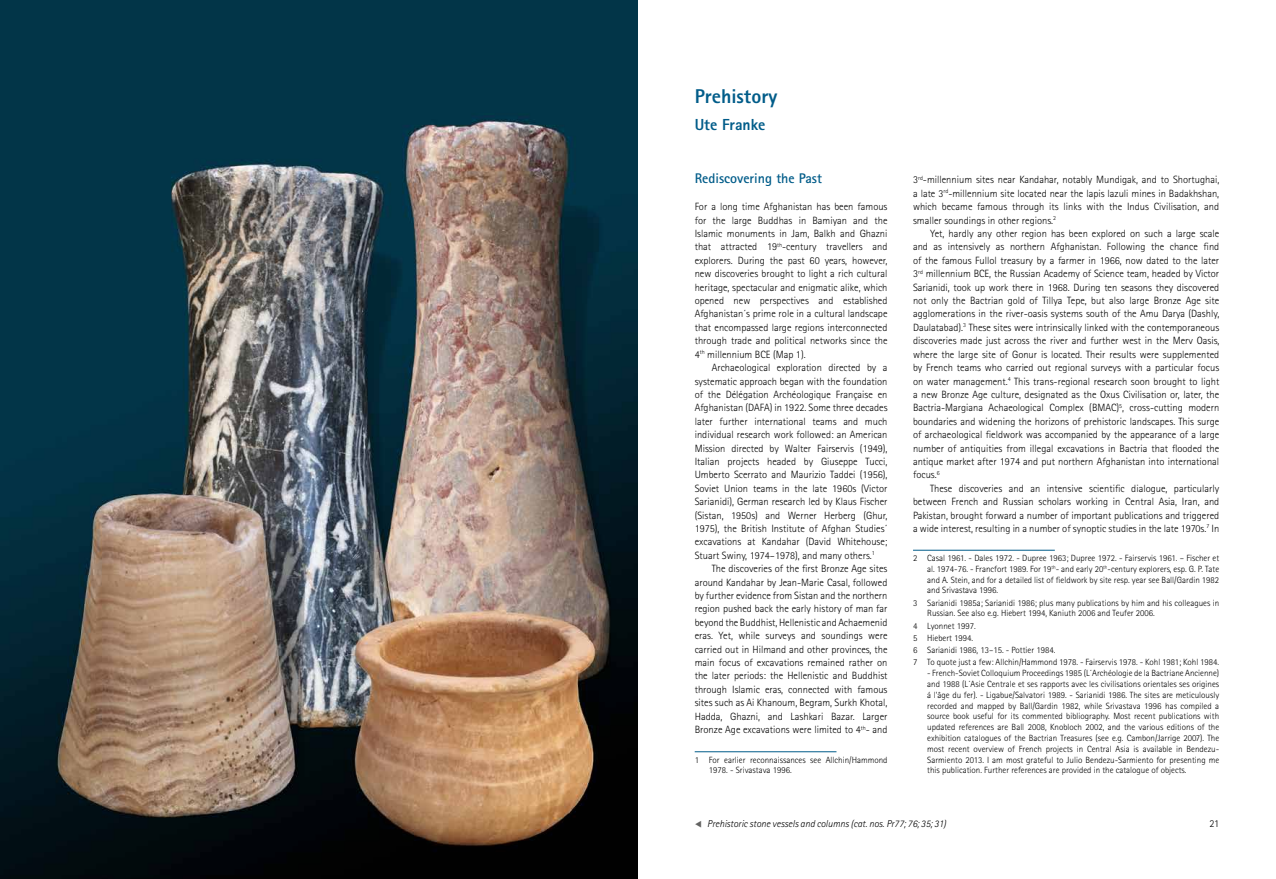
<style>
.page{position:relative;width:1276px;height:879px;background:#fff}
.page>*{position:absolute;margin:0;border:0;box-sizing:border-box;transform-origin:0 0}
.t1{font:800 20px "Rotis Sans Serif Std";color:#005c89}
.t2{font:800 16px "Rotis Sans Serif Std";color:#005c89}
.t3{font:700 14px "Rotis Sans Serif Std";color:#005c89}
.t4{font:300 10.5px/13.4px "Rotis Sans Serif Std";color:#000;text-align:justify}
.t5{font:italic 300 10px "Rotis Sans Serif Std";color:#000}
.t6{font:300 9px/10.8px "Rotis Sans Serif Std";color:#000}
.s1{color:#636362}
</style>
<div class="page">
<hr style="left:913px;top:550px;width:141px;height:1px;background:#005c89">
<hr style="left:694px;top:751px;width:142px;height:1px;background:#005c89">
<img style="left:0;top:0;width:638px;height:879px">
<h1 class="t1" style="left:694px;top:83px;width:84px">Prehistory</h1>
<h2 class="t2" style="left:694px;top:114px;width:72px">Ute Franke</h2>
<h3 class="t3" style="left:694px;top:170px;width:129px">Rediscovering the Past</h3>
<p class="t4" style="left:694px;top:200px;width:194px">For a long time Afghanistan has been famous for the large Buddhas in Bamiyan and the Islamic monuments in Jam, Balkh and Ghazni that attracted 19<sup>th</sup>-century travellers and explorers. During the past 60 years, however, new discoveries brought to light a rich cultural heritage, spectacular and enigmatic alike, which opened new perspectives and established Afghanistan´s prime role in a cultural landscape that encompassed large regions interconnected through trade and political networks since the 4<sup>th</sup> millennium BCE (Map 1).</p>
<p class="t4" style="left:694px;top:361px;width:194px;text-indent:17px">Archaeological exploration directed by a systematic approach began with the foundation of the Délégation Archéologique Française en Afghanistan (DAFA) in 1922. Some three decades later further international teams and much individual research work followed: an American Mission directed by Walter Fairservis (1949), Italian projects headed by Giuseppe Tucci, Umberto Scerrato and Maurizio Taddei (1956), Soviet Union teams in the late 1960s (Victor Sarianidi), German research led by Klaus Fischer (Sistan, 1950s) and Werner Herberg (Ghur, 1975), the British Institute of Afghan Studies´ excavations at Kandahar (David Whitehouse; Stuart Swiny, 1974–1978), and many others.<sup>1</sup></p>
<p class="t4" style="left:694px;top:562px;width:194px;text-indent:17px">The discoveries of the first Bronze Age sites around Kandahar by Jean-Marie Casal, followed by further evidence from Sistan and the northern region pushed back the early history of man far beyond the Buddhist, Hellenistic and Achaemenid eras. Yet, while surveys and soundings were carried out in Hilmand and other provinces, the main focus of excavations remained rather on the later periods: the Hellenistic and Buddhist through Islamic eras, connected with famous sites such as Ai Khanoum, Begram, Surkh Khotal, Hadda, Ghazni, and Lashkari Bazar. Larger Bronze Age excavations were limited to 4<sup>th</sup>- and</p>
<p class="t6" style="left:709px;top:754px;width:180px;text-indent:-14px">1 For earlier reconnaissances see Allchin/Hammond<br>1978. - Srivastava 1996.</p>
<p class="t4" style="left:913px;top:173px;width:308px">3<sup>rd</sup>-millennium sites near Kandahar, notably Mundigak, and to Shortughai, a late 3<sup>rd</sup>-millennium site located near the lapis lazuli mines in Badakhshan, which became famous through its links with the Indus Civilisation, and smaller soundings in other regions.<sup>2</sup></p>
<p class="t4" style="left:913px;top:227px;width:308px;text-indent:17px">Yet, hardly any other region has been explored on such a large scale and as intensively as northern Afghanistan. Following the chance find of the famous Fullol treasury by a farmer in 1966, now dated to the later 3<sup>rd</sup> millennium BCE, the Russian Academy of Science team, headed by Victor Sarianidi, took up work there in 1968. During ten seasons they discovered not only the Bactrian gold of Tillya Tepe, but also large Bronze Age site agglomerations in the river-oasis systems south of the Amu Darya (Dashly, Daulatabad).<sup>3</sup> These sites were intrinsically linked with the contemporaneous discoveries made just across the river and further west in the Merv Oasis, where the large site of Gonur is located. Their results were supplemented by French teams who carried out regional surveys with a particular focus on water management.<sup>4</sup> This trans-regional research soon brought to light a new Bronze Age culture, designated as the Oxus Civilisation or, later, the Bactria-Margiana Achaeological Complex (BMAC)<sup>5</sup>, cross-cutting modern boundaries and widening the horizons of prehistoric landscapes. This surge of archaeological fieldwork was accompanied by the appearance of a large number of antiquities from illegal excavations in Bactria that flooded the antique market after 1974 and put northern Afghanistan into international focus.<sup>6</sup></p>
<p class="t4" style="left:913px;top:481px;width:308px;text-indent:17px">These discoveries and an intensive scientific dialogue, particularly between French and Russian scholars working in Central Asia, Iran, and Pakistan, brought forward a number of important publications and triggered a wide interest, resulting in a number of synoptic studies in the late 1970s.<sup>7</sup> In</p>
<p class="t6" style="left:927px;top:552px;width:293px;text-align:justify;text-indent:-14px">2 Casal 1961. - Dales 1972. - Dupree 1963; Dupree 1972. - Fairservis 1961. – Fischer et al. 1974-76. - Francfort 1989. For 19<sup>th</sup>- and early 20<sup>th</sup>-century explorers, esp. G. P. Tate and A. Stein, and for a detailed list of fieldwork by site resp. year see Ball/Gardin 1982 and Srivastava 1996.</p>
<p class="t6" style="left:927px;top:597px;width:293px;text-indent:-14px">3 Sarianidi 1985a; Sarianidi 1986; plus many publications by him and his colleagues in<br>Russian. See also e.g. Hiebert 1994, Kaniuth 2006 and Teufer 2006.</p>
<p class="t6" style="left:913px;top:619px;width:308px;line-height:12.2px">4 Lyonnet 1997.<br>5 Hiebert 1994.<br>6 Sarianidi 1986, 13–15. - Pottier 1984.<br>7 To quote just a few: Allchin/Hammond 1978. - Fairservis 1978. - Kohl 1981; Kohl 1984.</p>
<p class="t6" style="left:927px;top:667px;width:294px;text-align:justify">- French-Soviet Colloquium Proceedings 1985 (L´Archéologie de la Bactriane Ancienne) and 1988 (L´Asie Centrale et ses rapports avec les civilisations orientales ses origines á l'âge du fer). - Ligabue/Salvatori 1989. - Sarianidi 1986. The sites are meticulously recorded and mapped by Ball/Gardin 1982, while Srivastava 1996 has compiled a source book useful for its commented bibliography. Most recent publications with updated references are Ball 2008, Knobloch 2002, and the various editions of the exhibition catalogues of the Bactrian Treasures (see e.g. Cambon/Jarrige 2007). The most recent overview of French projects in Central Asia is available in Bendezu-Sarmiento 2013. I am most grateful to Julio Bendezu-Sarmiento for presenting me this publication. Further references are provided in the catalogue of objects.</p>
<p class="t5" style="left:694px;top:817px;width:253px"><span class="s1">▼</span> Prehistoric stone vessels and columns (cat. nos. Pr77; 76; 35; 31)</p>
<p class="t4" style="left:1209px;top:816px;width:11px">21</p>
</div>
